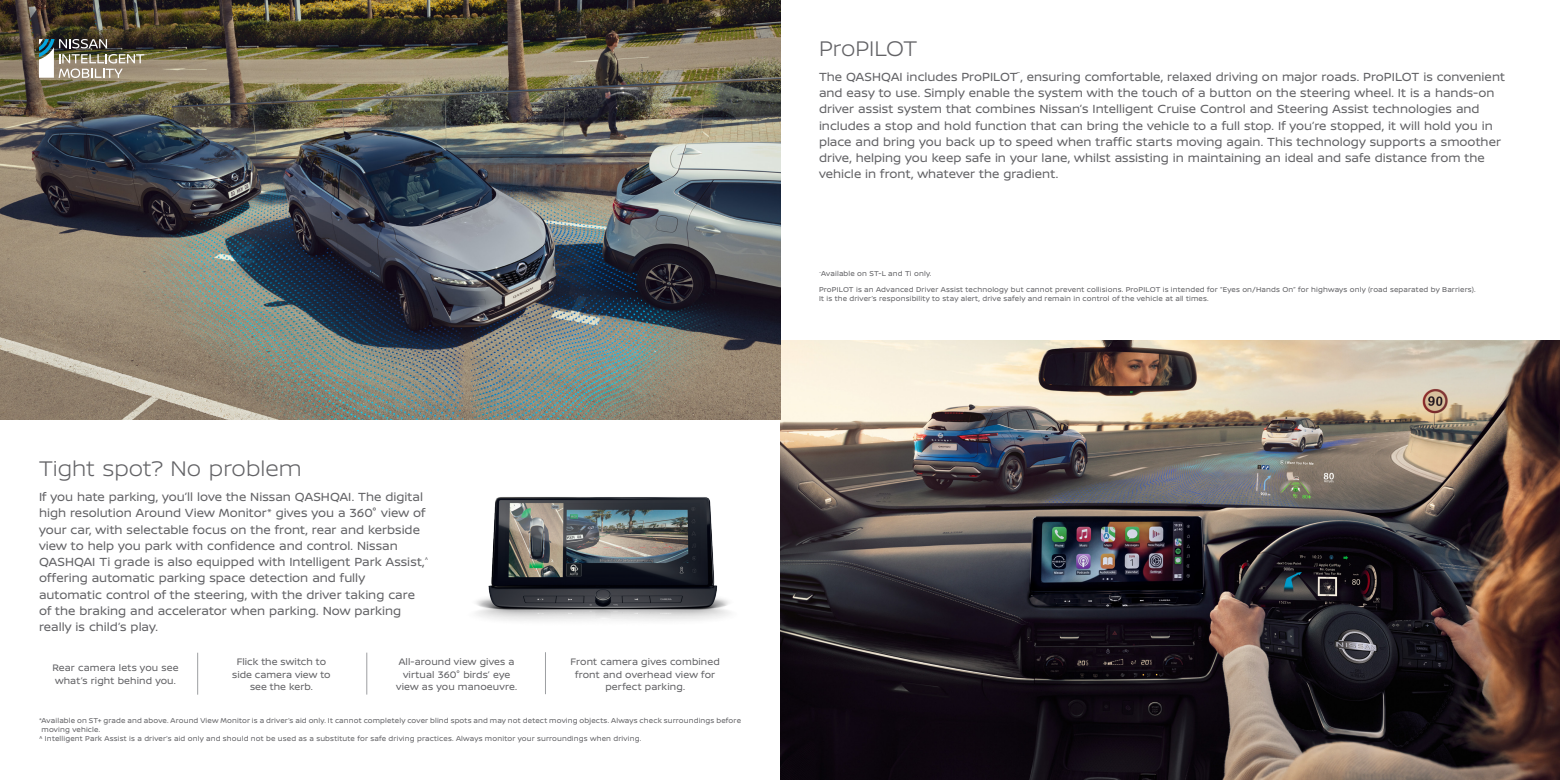
<style>
.page{position:relative;width:1560px;height:780px;background:#fff}
.page>*{position:absolute;margin:0;border:0;box-sizing:border-box;transform-origin:0 0}
._003_C18_LIGHT_N75_FG{font:300 22.5px "Nissan Brand";color:#636366}
._007-10_REGULAR_N75_FG{font:12.5px/16.2px "Nissan Brand";color:#636366}
._035-C8_REGULAR_N75_CENT_espAp_SANS{font:10px/12.5px "Nissan Brand";letter-spacing:.005em;color:#636366;text-align:center}
._062-C10_5_REGULAR_WHITE_FG{font:7.5px/9px "Nissan Brand";letter-spacing:.02em;color:#636366}
._009-C7_ITALIC_N75_FG{font:7.5px/9px "Nissan Brand";letter-spacing:.015em;color:#636366}
</style>
<div class="page">
<img style="left:780px;top:341px;width:779px;height:439px">
<img style="left:0;top:0;width:780px;height:420px">
<img style="left:476px;top:497px;width:254px;height:124px">
<hr style="left:197px;top:652px;width:1px;height:42px;background:#9d9fa2">
<hr style="left:366px;top:652px;width:1px;height:42px;background:#9d9fa2">
<hr style="left:545px;top:652px;width:1px;height:42px;background:#9d9fa2">
<img style="left:39px;top:39px;width:105px;height:39px">
<p class="_003_C18_LIGHT_N75_FG" style="left:39px;top:452px;width:264px">Tight spot? No problem</p>
<p class="_007-10_REGULAR_N75_FG" style="left:39px;top:488px;width:390px">If you hate parking, you’ll love the Nissan QASHQAI. The digital high resolution Around View Monitor* gives you a 360° view of your car, with selectable focus on the front, rear and kerbside view to help you park with confidence and control. Nissan QASHQAI Ti grade is also equipped with Intelligent Park Assist,<sup>^ </sup>offering automatic parking space detection and fully automatic control of the steering, with the driver taking care of the braking and accelerator when parking. Now parking really is child’s play.</p>
<p class="_035-C8_REGULAR_N75_CENT_espAp_SANS" style="left:52px;top:661px;width:128px;text-align:left">Rear camera lets you see what’s right behind you.</p>
<p class="_035-C8_REGULAR_N75_CENT_espAp_SANS" style="left:232px;top:655px;width:100px">Flick the switch to side camera view to see the kerb.</p>
<p class="_035-C8_REGULAR_N75_CENT_espAp_SANS" style="left:396px;top:655px;width:123px">All-around view gives a virtual 360° birds’ eye view as you manoeuvre.</p>
<p class="_035-C8_REGULAR_N75_CENT_espAp_SANS" style="left:570px;top:655px;width:151px">Front camera gives combined front and overhead view for perfect parking.</p>
<p class="_062-C10_5_REGULAR_WHITE_FG" style="left:42px;top:715px;width:701px;text-indent:-3px">*Available on ST+ grade and above. Around View Monitor is a driver’s aid only. It cannot completely cover blind spots and may not detect moving objects. Always check surroundings before moving vehicle.</p>
<p class="_062-C10_5_REGULAR_WHITE_FG" style="left:39px;top:733px;width:603px">^ Intelligent Park Assist is a driver’s aid only and should not be used as a substitute for safe driving practices. Always monitor your surroundings when driving.</p>
<p class="_003_C18_LIGHT_N75_FG" style="left:819px;top:32px;width:100px">ProPILOT</p>
<p class="_007-10_REGULAR_N75_FG" style="left:819px;top:68px;width:687px">The QASHQAI includes ProPILOT<sup>~</sup>, ensuring comfortable, relaxed driving on major roads. ProPILOT is convenient and easy to use. Simply enable the system with the touch of a button on the steering wheel. It is a hands-on driver assist system that combines Nissan’s Intelligent Cruise Control and Steering Assist technologies and includes a stop and hold function that can bring the vehicle to a full stop. If you’re stopped, it will hold you in place and bring you back up to speed when traffic starts moving again. This technology supports a smoother drive, helping you keep safe in your lane, whilst assisting in maintaining an ideal and safe distance from the vehicle in front, whatever the gradient.</p>
<p class="_009-C7_ITALIC_N75_FG" style="left:819px;top:269px;width:114px"><sup>~</sup>Available on ST-L and Ti only.</p>
<p class="_009-C7_ITALIC_N75_FG" style="left:819px;top:285px;width:658px">ProPILOT is an Advanced Driver Assist technology but cannot prevent collisions. ProPILOT is intended for “Eyes on/Hands On” for highways only (road separated by Barriers).<br>It is the driver’s responsibility to stay alert, drive safely and remain in control of the vehicle at all times.</p>
</div>
